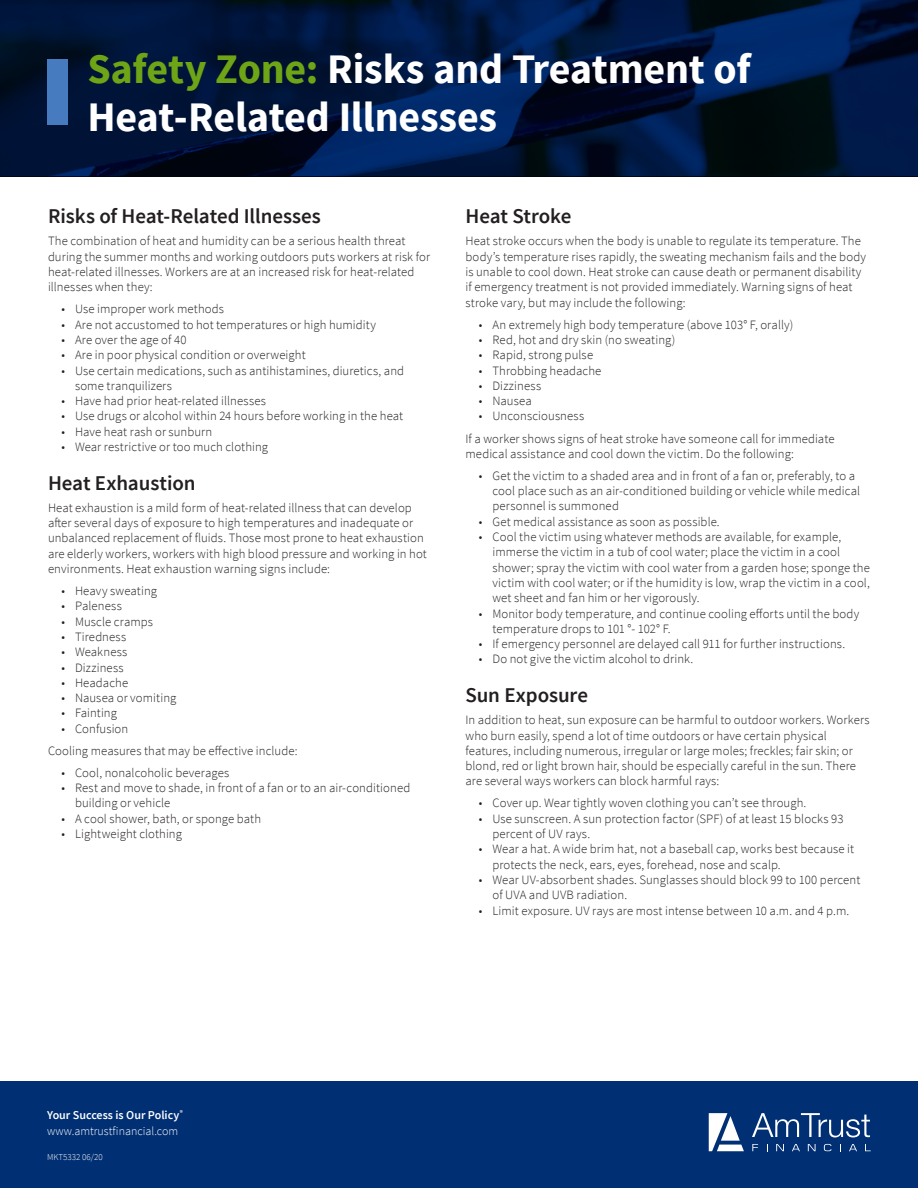
<style>
.page{position:relative;width:918px;height:1188px;background:#fff}
.page>*{position:absolute;margin:0;border:0;box-sizing:border-box;transform-origin:0 0}
.Body_Copy{font:700 42px/48px "Source Sans Pro";letter-spacing:-.005em;color:#fff}
.Body_Copy-2{font:600 21px "Source Sans Pro";letter-spacing:-.005em;color:#231f20}
.Body_Copy-3{font:300 12.75px/15.3px "Source Sans Pro";letter-spacing:.005em;color:#231f20}
.t1{font:300 12px "Source Sans Pro";color:#fff}
.t2{font:600 12px "Source Sans Pro";color:#fff}
.t3{font:300 9px "Source Sans Pro";color:#fff}
.s1{color:#6ea516}
</style>
<div class="page">
<img style="left:0;top:0;width:918px;height:176px">
<div style="left:47px;top:59px;width:21px;height:66px;background:#467cbf"></div>
<div style="left:0;top:1081px;width:918px;height:107px;background:#002f73"></div>
<svg style="left:752px;top:1113px;width:118px;height:24px"></svg>
<svg style="left:752px;top:1144px;width:6px;height:7px"></svg>
<svg style="left:776px;top:1144px;width:8px;height:7px"></svg>
<svg style="left:792px;top:1144px;width:8px;height:7px"></svg>
<svg style="left:808px;top:1144px;width:8px;height:7px"></svg>
<svg style="left:824px;top:1144px;width:7px;height:7px"></svg>
<svg style="left:849px;top:1144px;width:8px;height:7px"></svg>
<svg style="left:865px;top:1144px;width:6px;height:7px"></svg>
<svg style="left:709px;top:1113px;width:35px;height:38px"></svg>
<p class="Body_Copy" style="left:87px;top:47px;width:665px"><span class="s1">Safety Zone:</span> Risks and Treatment of<br>Heat-Related Illnesses</p>
<p class="Body_Copy-2" style="left:48px;top:203px;width:274px">Risks of Heat-Related Illnesses</p>
<p class="Body_Copy-3" style="left:48px;top:234px;width:384px">The combination of heat and humidity can be a serious health threat during the summer months and working outdoors puts workers at risk for heat-related illnesses. Workers are at an increased risk for heat-related illnesses when they:</p>
<p class="Body_Copy-3" style="left:62px;top:302px;width:164px">• Use improper work methods</p>
<p class="Body_Copy-3" style="left:62px;top:317px;width:316px">• Are not accustomed to hot temperatures or high humidity</p>
<p class="Body_Copy-3" style="left:62px;top:332px;width:127px">• Are over the age of 40</p>
<p class="Body_Copy-3" style="left:62px;top:347px;width:246px">• Are in poor physical condition or overweight</p>
<p class="Body_Copy-3" style="left:75px;top:363px;width:331px;text-indent:-14px">• Use certain medications, such as antihistamines, diuretics, and some tranquilizers</p>
<p class="Body_Copy-3" style="left:62px;top:393px;width:206px">• Have had prior heat-related illnesses</p>
<p class="Body_Copy-3" style="left:62px;top:409px;width:343px">• Use drugs or alcohol within 24 hours before working in the heat</p>
<p class="Body_Copy-3" style="left:62px;top:424px;width:152px">• Have heat rash or sunburn</p>
<p class="Body_Copy-3" style="left:62px;top:439px;width:208px">• Wear restrictive or too much clothing</p>
<p class="Body_Copy-2" style="left:48px;top:470px;width:149px">Heat Exhaustion</p>
<p class="Body_Copy-3" style="left:48px;top:500px;width:380px">Heat exhaustion is a mild form of heat-related illness that can develop after several days of exposure to high temperatures and inadequate or unbalanced replacement of fluids. Those most prone to heat exhaustion are elderly workers, workers with high blood pressure and working in hot environments. Heat exhaustion warning signs include:</p>
<p class="Body_Copy-3" style="left:62px;top:583px;width:97px">• Heavy sweating</p>
<p class="Body_Copy-3" style="left:62px;top:599px;width:62px">• Paleness</p>
<p class="Body_Copy-3" style="left:62px;top:614px;width:93px">• Muscle cramps</p>
<p class="Body_Copy-3" style="left:62px;top:629px;width:66px">• Tiredness</p>
<p class="Body_Copy-3" style="left:62px;top:644px;width:67px">• Weakness</p>
<p class="Body_Copy-3" style="left:62px;top:660px;width:64px">• Dizziness</p>
<p class="Body_Copy-3" style="left:62px;top:675px;width:68px">• Headache</p>
<p class="Body_Copy-3" style="left:62px;top:690px;width:116px">• Nausea or vomiting</p>
<p class="Body_Copy-3" style="left:62px;top:706px;width:57px">• Fainting</p>
<p class="Body_Copy-3" style="left:62px;top:721px;width:68px">• Confusion</p>
<p class="Body_Copy-3" style="left:48px;top:743px;width:251px">Cooling measures that may be effective include:</p>
<p class="Body_Copy-3" style="left:62px;top:765px;width:169px">• Cool, nonalcoholic beverages</p>
<p class="Body_Copy-3" style="left:75px;top:780px;width:337px;text-indent:-14px">• Rest and move to shade, in front of a fan or to an air-conditioned building or vehicle</p>
<p class="Body_Copy-3" style="left:62px;top:811px;width:201px">• A cool shower, bath, or sponge bath</p>
<p class="Body_Copy-3" style="left:62px;top:826px;width:122px">• Lightweight clothing</p>
<p class="Body_Copy-2" style="left:465px;top:203px;width:107px">Heat Stroke</p>
<p class="Body_Copy-3" style="left:465px;top:234px;width:402px">Heat stroke occurs when the body is unable to regulate its temperature. The body’s temperature rises rapidly, the sweating mechanism fails and the body is unable to cool down. Heat stroke can cause death or permanent disability if emergency treatment is not provided immediately. Warning signs of heat stroke vary, but may include the following:</p>
<p class="Body_Copy-3" style="left:479px;top:317px;width:316px">• An extremely high body temperature (above 103° F, orally)</p>
<p class="Body_Copy-3" style="left:479px;top:332px;width:198px">• Red, hot and dry skin (no sweating)</p>
<p class="Body_Copy-3" style="left:479px;top:347px;width:116px">• Rapid, strong pulse</p>
<p class="Body_Copy-3" style="left:479px;top:363px;width:124px">• Throbbing headache</p>
<p class="Body_Copy-3" style="left:479px;top:378px;width:64px">• Dizziness</p>
<p class="Body_Copy-3" style="left:479px;top:393px;width:54px">• Nausea</p>
<p class="Body_Copy-3" style="left:479px;top:409px;width:107px">• Unconsciousness</p>
<p class="Body_Copy-3" style="left:465px;top:431px;width:371px">If a worker shows signs of heat stroke have someone call for immediate medical assistance and cool down the victim. Do the following:</p>
<p class="Body_Copy-3" style="left:492px;top:468px;width:369px;text-indent:-14px">• Get the victim to a shaded area and in front of a fan or, preferably, to a cool place such as an air-conditioned building or vehicle while medical personnel is summoned</p>
<p class="Body_Copy-3" style="left:479px;top:514px;width:242px">• Get medical assistance as soon as possible.</p>
<p class="Body_Copy-3" style="left:492px;top:529px;width:379px;text-indent:-14px">• Cool the victim using whatever methods are available, for example, immerse the victim in a tub of cool water; place the victim in a cool shower; spray the victim with cool water from a garden hose; sponge the victim with cool water; or if the humidity is low, wrap the victim in a cool, wet sheet and fan him or her vigorously.</p>
<p class="Body_Copy-3" style="left:492px;top:606px;width:368px;text-indent:-14px">• Monitor body temperature, and continue cooling efforts until the body temperature drops to 101 °- 102° F.</p>
<p class="Body_Copy-3" style="left:479px;top:636px;width:368px">• If emergency personnel are delayed call 911 for further instructions.</p>
<p class="Body_Copy-3" style="left:479px;top:652px;width:216px">• Do not give the victim alcohol to drink.</p>
<p class="Body_Copy-2" style="left:465px;top:682px;width:124px">Sun Exposure</p>
<p class="Body_Copy-3" style="left:465px;top:712px;width:406px">In addition to heat, sun exposure can be harmful to outdoor workers. Workers who burn easily, spend a lot of time outdoors or have certain physical features, including numerous, irregular or large moles; freckles; fair skin; or blond, red or light brown hair, should be especially careful in the sun. There are several ways workers can block harmful rays:</p>
<p class="Body_Copy-3" style="left:479px;top:796px;width:329px">• Cover up. Wear tightly woven clothing you can’t see through.</p>
<p class="Body_Copy-3" style="left:492px;top:811px;width:353px;text-indent:-14px">• Use sunscreen. A sun protection factor (SPF) of at least 15 blocks 93 percent of UV rays.</p>
<p class="Body_Copy-3" style="left:492px;top:842px;width:363px;text-indent:-14px">• Wear a hat. A wide brim hat, not a baseball cap, works best because it protects the neck, ears, eyes, forehead, nose and scalp.</p>
<p class="Body_Copy-3" style="left:492px;top:872px;width:369px;text-indent:-14px">• Wear UV-absorbent shades. Sunglasses should block 99 to 100 percent of UVA and UVB radiation.</p>
<p class="Body_Copy-3" style="left:479px;top:903px;width:372px">• Limit exposure. UV rays are most intense between 10 a.m. and 4 p.m.</p>
<p class="t2" style="left:47px;top:1107px;width:137px">Your Success is Our Policy<sup>®</sup></p>
<p class="t1" style="left:47px;top:1124px;width:133px">www.amtrustfinancial.com</p>
<p class="t3" style="left:47px;top:1152px;width:57px">MKT5332 06/20</p>
</div>
